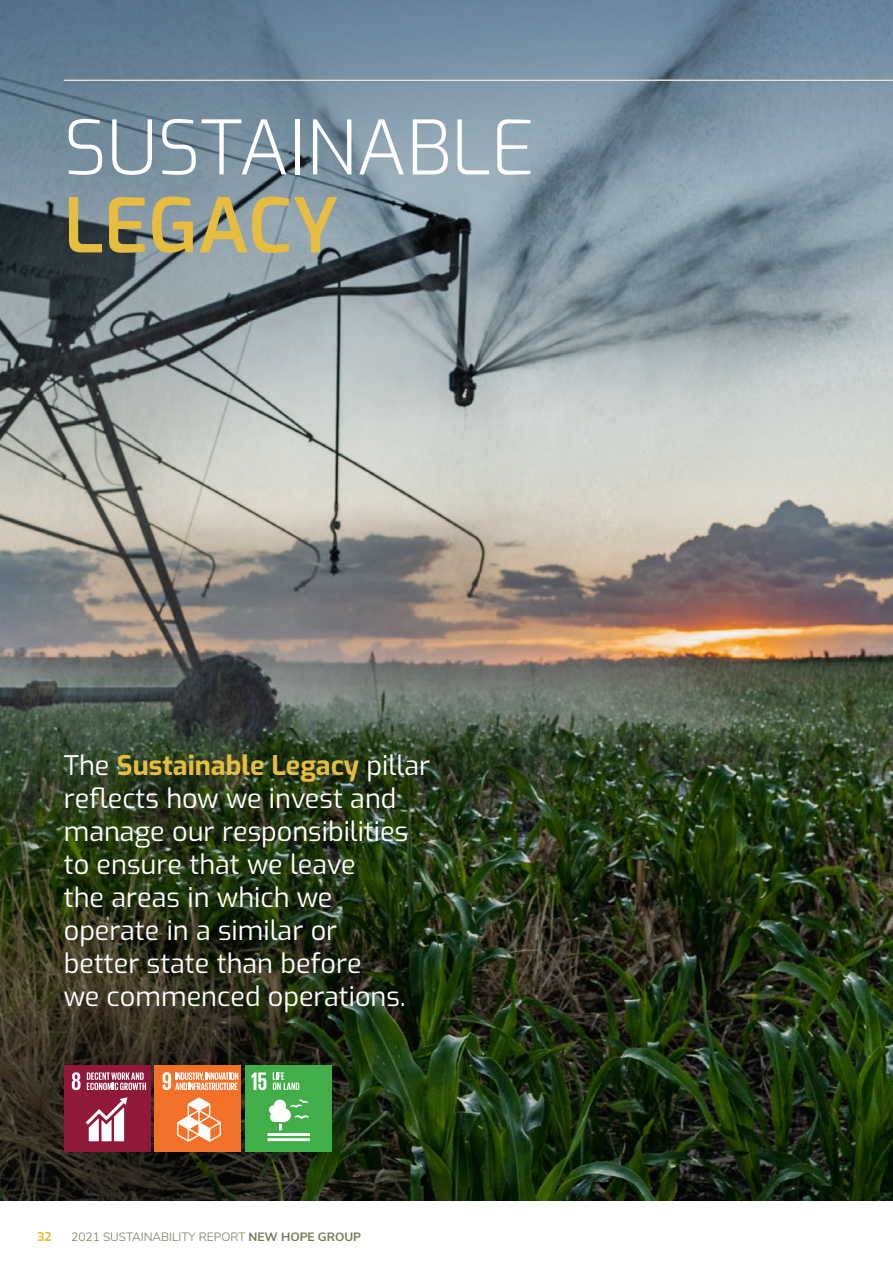
<style>
.page{position:relative;width:893px;height:1263px;background:#fff}
.page>*{position:absolute;margin:0;border:0;box-sizing:border-box;transform-origin:0 0}
.t1{font:300 75px "Exo";color:#fff}
.t2{font:600 75px "Exo";color:#e6bd41}
.t3{font:27px/33px "Exo";color:#fff}
.t4{font:300 12px "Nunito Sans";color:#727852}
.t5{font:700 12px "Exo";color:#e6bd41}
.s1{font-weight:700;color:#e6bd41}
.s2{font-weight:700}
</style>
<div class="page">
<img style="left:0;top:0;width:893px;height:1200px">
<hr style="left:64px;top:80px;width:829px;height:1px;background:#fff">
<div style="left:245px;top:1065px;width:87px;height:87px;background:#42ae49"></div>
<hr style="left:267px;top:1133px;width:43px;height:3px;background:#fff">
<hr style="left:267px;top:1138px;width:43px;height:3px;background:#fff">
<svg style="left:269px;top:1099px;width:40px;height:31px"></svg>
<svg style="left:251px;top:1072px;width:15px;height:18px"></svg>
<svg style="left:273px;top:1072px;width:26px;height:18px"></svg>
<div style="left:64px;top:1065px;width:86px;height:87px;background:#90193a"></div>
<svg style="left:86px;top:1097px;width:41px;height:44px"></svg>
<svg style="left:72px;top:1072px;width:9px;height:18px"></svg>
<svg style="left:87px;top:1072px;width:59px;height:18px"></svg>
<div style="left:155px;top:1065px;width:86px;height:87px;background:#f37028"></div>
<svg style="left:177px;top:1097px;width:44px;height:45px"></svg>
<svg style="left:163px;top:1072px;width:75px;height:18px"></svg>
<h1 class="t1" style="left:64px;top:93px;width:473px">SUSTAINABLE</h1>
<h1 class="t2" style="left:64px;top:171px;width:277px">LEGACY</h1>
<p class="t3" style="left:64px;top:747px;width:368px">The <span class="s1">Sustainable Legacy</span> pillar reflects how we invest and manage our responsibilities to ensure that we leave<br>the areas in which we operate in a similar or<br>better state than before<br>we commenced operations.</p>
<p class="t5" style="left:38px;top:1228px;width:15px">32</p>
<p class="t4" style="left:71px;top:1228px;width:291px">2021 SUSTAINABILITY REPORT <span class="s2">NEW HOPE GROUP</span></p>
</div>
